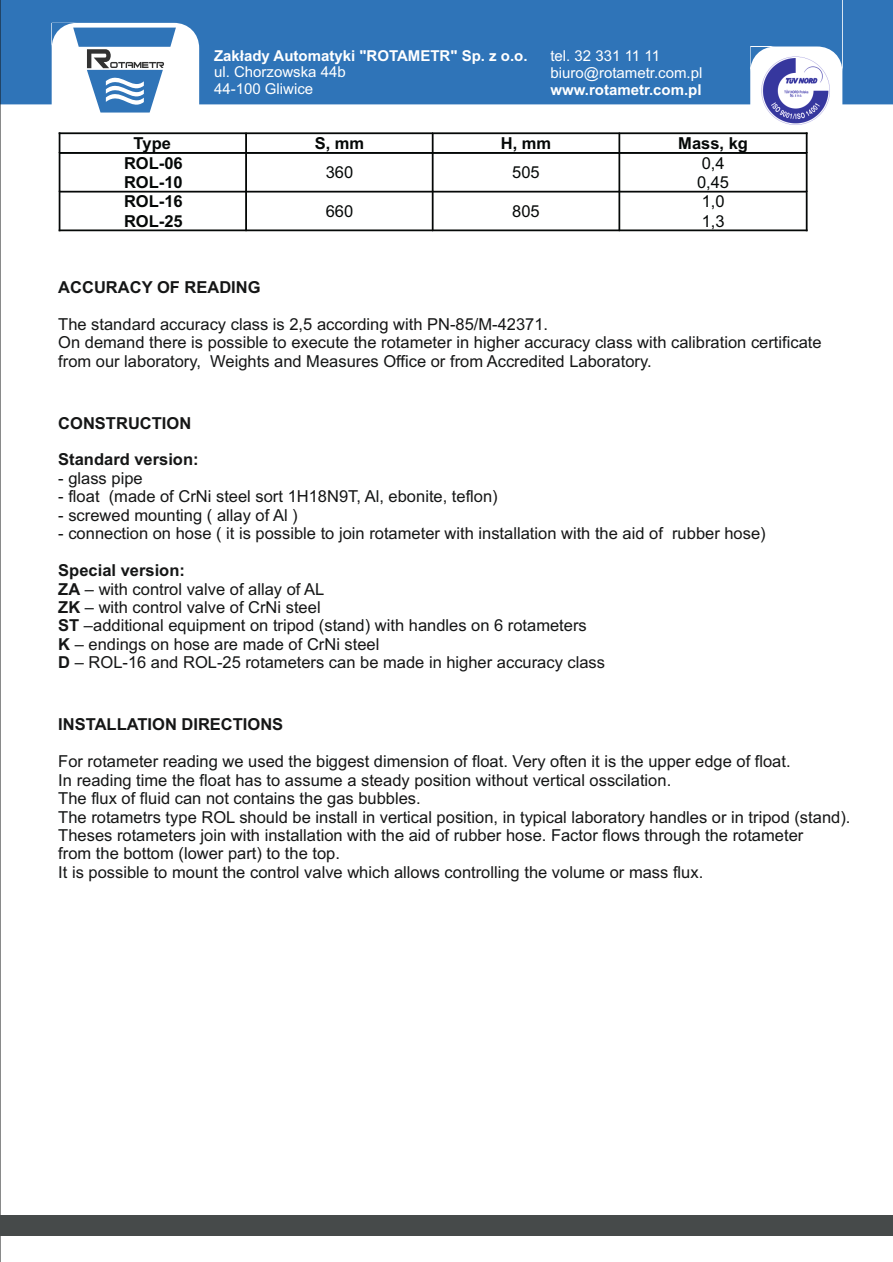
<style>
.page{position:relative;width:893px;height:1262px;background:#fff}
.page>*{position:absolute;margin:0;border:0;box-sizing:border-box;transform-origin:0 0}
.t1{font:16.5px/18.5px "Arial";color:#151616}
.t2{font:700 16.5px "Arial";color:#151616}
.t3{font:700 16.5px/19px "Arial";color:#050807}
.t4{font:16.5px/19px "Arial";color:#050807}
.t5{font:15px/16.8px "Arial";color:#fff}
.t6{font:700 15px "Arial";color:#fff}
.s1{font-weight:700}
</style>
<div class="page">
<div style="left:1px;top:0;width:892px;height:104px;background:#2f74b8"></div>
<img style="left:753px;top:51px;width:85px;height:83px">
<svg style="left:73px;top:28px;width:103px;height:84px"></svg>
<svg style="left:59px;top:133px;width:748px;height:98px"></svg>
<hr style="left:0;top:0;width:1px;height:1262px;background:#151616">
<div style="left:0;top:1215px;width:893px;height:20px;background:#464a4a"></div>
<p class="t6" style="left:214px;top:50px;width:315px">Zakłady Automatyki "ROTAMETR" Sp. z o.o.</p>
<p class="t5" style="left:214px;top:65px;width:133px">ul. Chorzowska 44b<br>44-100 Gliwice</p>
<p class="t5" style="left:550px;top:49px;width:153px">tel. 32 331 11 11 biuro@rotametr.com.pl</p>
<p class="t6" style="left:550px;top:84px;width:153px">www.rotametr.com.pl</p>
<p class="t3" style="left:134px;top:135px;width:39px">Type</p>
<p class="t3" style="left:315px;top:135px;width:51px">S, mm</p>
<p class="t3" style="left:501px;top:135px;width:52px">H, mm</p>
<p class="t3" style="left:678px;top:135px;width:71px">Mass, kg</p>
<p class="t3" style="left:124px;top:155px;width:60px">ROL-06<br>ROL-10</p>
<p class="t4" style="left:326px;top:164px;width:29px">360</p>
<p class="t4" style="left:512px;top:164px;width:29px">505</p>
<p class="t4" style="left:697px;top:155px;width:34px">0,4<br>0,45</p>
<p class="t3" style="left:124px;top:194px;width:60px">ROL-16<br>ROL-25</p>
<p class="t4" style="left:326px;top:203px;width:29px">660</p>
<p class="t4" style="left:512px;top:203px;width:29px">805</p>
<p class="t4" style="left:701px;top:194px;width:24px">1,0<br>1,3</p>
<p class="t2" style="left:58px;top:281px;width:204px">ACCURACY OF READING</p>
<p class="t1" style="left:58px;top:316px;width:764px">The standard accuracy class is 2,5 according with PN-85/M-42371.<br>On demand there is possible to execute the rotameter in higher accuracy class with calibration certificate from our laboratory, Weights and Measures Office or from Accredited Laboratory.</p>
<p class="t2" style="left:58px;top:416px;width:134px">CONSTRUCTION</p>
<p class="t2" style="left:58px;top:453px;width:142px">Standard version:</p>
<p class="t1" style="left:58px;top:470px;width:86px">- glass pipe</p>
<p class="t1" style="left:58px;top:489px;width:441px">- float (made of CrNi steel sort 1H18N9T, Al, ebonite, teflon)</p>
<p class="t1" style="left:58px;top:507px;width:241px">- screwed mounting ( allay of Al )</p>
<p class="t1" style="left:58px;top:526px;width:709px">- connection on hose ( it is possible to join rotameter with installation with the aid of rubber hose)</p>
<p class="t1" style="left:58px;top:562px;width:548px"><span class="s1">Special version:<br>ZA</span> – with control valve of allay of AL<br><span class="s1">ZK</span> – with control valve of CrNi steel<br><span class="s1">ST</span> –additional equipment on tripod (stand) with handles on 6 rotameters<br><span class="s1">K</span> – endings on hose are made of CrNi steel<br><span class="s1">D</span> – ROL-16 and ROL-25 rotameters can be made in higher accuracy class</p>
<p class="t2" style="left:58px;top:718px;width:226px">INSTALLATION DIRECTIONS</p>
<p class="t1" style="left:58px;top:753px;width:793px">For rotameter reading we used the biggest dimension of float. Very often it is the upper edge of float.<br>In reading time the float has to assume a steady position without vertical osscilation.<br>The flux of fluid can not contains the gas bubbles.<br>The rotametrs type ROL should be install in vertical position, in typical laboratory handles or in tripod (stand).<br>Theses rotameters join with installation with the aid of rubber hose. Factor flows through the rotameter<br>from the bottom (lower part) to the top.<br>It is possible to mount the control valve which allows controlling the volume or mass flux.</p>
</div>
